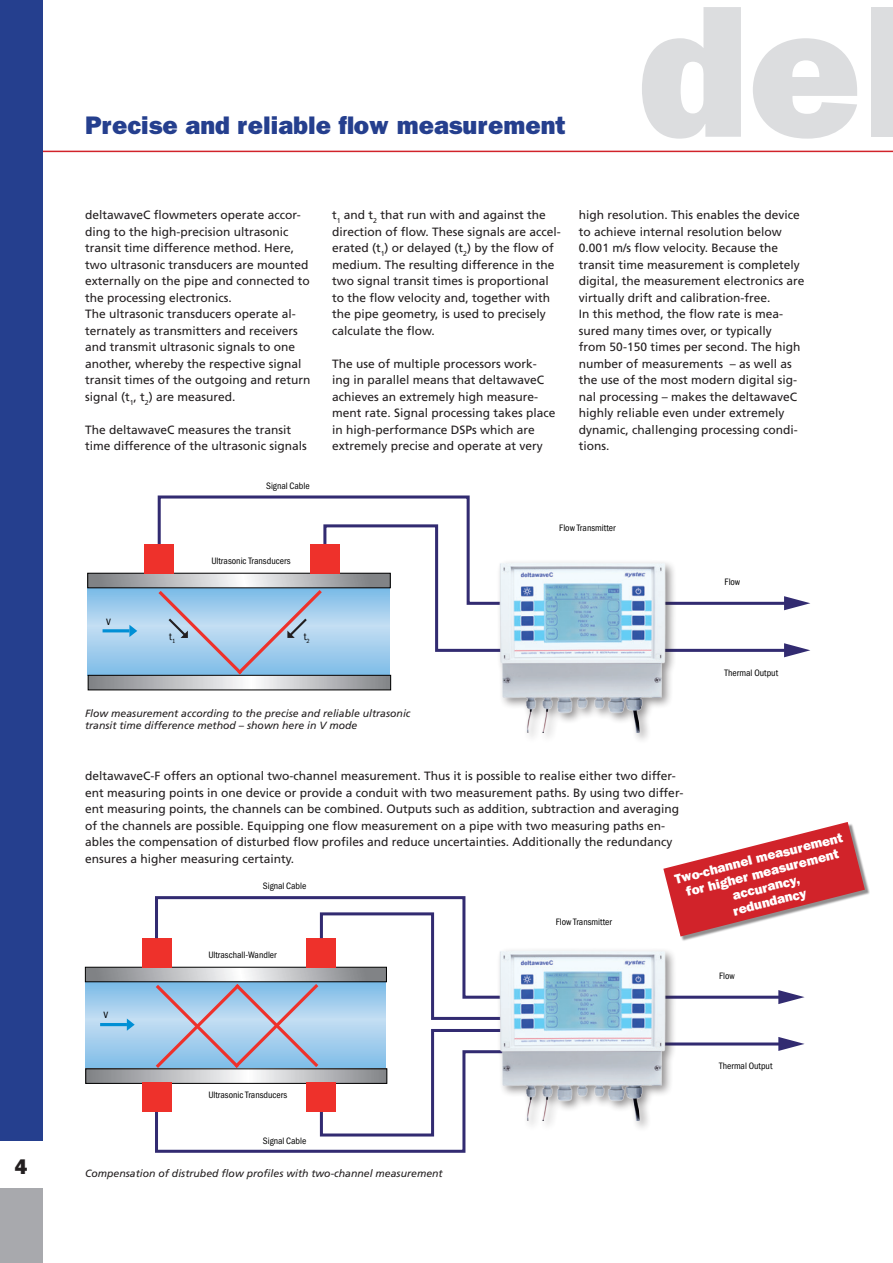
<style>
.page{position:relative;width:893px;height:1263px;background:#fff}
.page>*{position:absolute;margin:0;border:0;box-sizing:border-box;transform-origin:0 0}
.Head1{font:800 189px "Franklin Gothic";color:#dcdddf}
.Head1-2{font:800 25.5px "Franklin Gothic";color:#253f8e}
.t1{font:800 21px "Franklin Gothic";color:#231f20}
.Head2{font:800 13.5px/15px "Franklin Gothic";color:#fff;text-align:center}
.t2{font:condensed 12.9px "Franklin Gothic";color:#000}
.t3{font:condensed 12.75px "Franklin Gothic";color:#000}
.t4{font:12px/16.5px "Frutiger";color:#231f20}
.t5{font:condensed 10.65px "Franklin Gothic";color:#000}
.Bildtext{font:italic 10.5px/12px "Frutiger";color:#231f20}
.t6{font:condensed 9.6px "Franklin Gothic";color:#000}
</style>
<div class="page">
<svg style="left:43px;top:150px;width:850px;height:3px;background:#e79094"></svg>
<svg style="left:90px;top:677px;width:299px;height:11px;background:#bdbfc1"></svg>
<div style="left:88px;top:675px;width:303px;height:15px;border:1px solid #000"></div>
<div style="left:145px;top:544px;width:29px;height:29px;background:#ee312b"></div>
<svg style="left:157px;top:495px;width:313px;height:78px"></svg>
<svg style="left:792px;top:598px;width:18px;height:10px"></svg>
<svg style="left:322px;top:523px;width:470px;height:129px"></svg>
<svg style="left:784px;top:643px;width:26px;height:14px"></svg>
<svg style="left:88px;top:573px;width:302px;height:101px;background:#a0c1dc"></svg>
<img style="left:487px;top:552px;width:191px;height:181px">
<hr style="left:609px;top:996px;width:174px;height:3px;background:#322b71">
<svg style="left:778px;top:990px;width:27px;height:14px"></svg>
<hr style="left:601px;top:1042px;width:182px;height:3px;background:#322b71">
<svg style="left:778px;top:1037px;width:27px;height:14px"></svg>
<svg style="left:85px;top:896px;width:402px;height:257px"></svg>
<img style="left:487px;top:950px;width:191px;height:170px">
<div style="left:664px;top:823px;width:205px;height:118px;background:#231f20;opacity:.5"></div>
<svg style="left:663px;top:822px;width:202px;height:114px"></svg>
<div style="left:0;top:0;width:43px;height:1141px;background:#253f8e"></div>
<div style="left:0;top:1188px;width:43px;height:75px;background:#a8a9ad"></div>
<h3 class="t1" style="left:15px;top:1154px;width:14px">4</h3>
<p class="Head1-2" style="left:85px;top:110px;width:482px">Precise and reliable flow measurement</p>
<p class="Head1" style="left:639px;top:-39px;width:281px">del</p>
<p class="t4" style="left:85px;top:206px;width:226px">deltawaveC flowmeters operate accor&shy;ding to the high-precision ultrasonic transit time difference method. Here, two ultrasonic transducers are mounted externally on the pipe and connected to the processing electronics.</p>
<p class="t4" style="left:85px;top:305px;width:227px">The ultrasonic transducers operate al&shy;ternately as transmitters and receivers and transmit ultrasonic signals to one another, whereby the respective signal transit times of the outgoing and return signal (t<sub>1</sub>, t<sub>2</sub>) are measured.</p>
<p class="t4" style="left:85px;top:421px;width:223px">The deltawaveC measures the transit time difference of the ultrasonic signals</p>
<p class="t6" style="left:266px;top:480px;width:45px">Signal Cable</p>
<p class="t4" style="left:332px;top:206px;width:230px">t<sub>1</sub> and t<sub>2</sub> that run with and against the direction of flow. These signals are accel&shy;erated (t<sub>1</sub>) or delayed (t<sub>2</sub>) by the flow of medium. The resulting difference in the two signal transit times is proportional to the flow velocity and, together with the pipe geometry, is used to precisely calculate the flow.</p>
<p class="t4" style="left:332px;top:355px;width:225px">The use of multiple processors work&shy;ing in parallel means that deltawaveC achieves an extremely high measure&shy;ment rate. Signal processing takes place in high-performance DSPs which are extremely precise and operate at very</p>
<p class="t4" style="left:579px;top:206px;width:227px">high resolution. This enables the device to achieve internal resolution below 0.001 m/s flow velocity. Because the transit time measurement is completely digital, the measurement electronics are virtually drift and calibration-free.</p>
<p class="t4" style="left:579px;top:305px;width:223px">In this method, the flow rate is mea&shy;sured many times over, or typically from 50-150 times per second. The high number of measurements – as well as the use of the most modern digital sig&shy;nal processing – makes the deltawaveC highly reliable even under extremely dynamic, challenging processing condi&shy;tions.</p>
<p class="t2" style="left:106px;top:613px;width:6px">v</p>
<p class="t5" style="left:169px;top:630px;width:7px">t<sub>1</sub></p>
<p class="t6" style="left:211px;top:555px;width:81px">Ultrasonic Transducers</p>
<p class="t5" style="left:304px;top:630px;width:7px">t<sub>2</sub></p>
<p class="Bildtext" style="left:85px;top:707px;width:327px">Flow measurement according to the precise and reliable ultrasonic transit time difference method – shown here in V mode</p>
<p class="t6" style="left:559px;top:522px;width:58px">Flow Transmitter</p>
<p class="t6" style="left:725px;top:576px;width:17px">Flow</p>
<p class="t6" style="left:725px;top:667px;width:55px">Thermal Output</p>
<p class="t4" style="left:85px;top:767px;width:600px">deltawaveC-F offers an optional two-channel measurement. Thus it is possible to realise either two differ&shy;ent measuring points in one device or provide a conduit with two measurement paths. By using two differ&shy;ent measuring points, the channels can be combined. Outputs such as addition, subtraction and averaging of the channels are possible. Equipping one flow measurement on a pipe with two measuring paths en&shy;ables the compensation of disturbed flow profiles and reduce uncertainties. Additionally the redundancy ensures a higher measuring certainty.</p>
<p class="Head2" style="left:673px;top:871px;width:175px;rotate:-14deg">Two-channel measurement for higher measurement accurancy,</p>
<p class="t6" style="left:263px;top:881px;width:45px">Signal Cable</p>
<p class="Head2" style="left:731px;top:903px;width:77px;rotate:-14deg">redundancy</p>
<p class="t3" style="left:104px;top:1007px;width:6px">v</p>
<p class="t6" style="left:208px;top:949px;width:70px">Ultraschall-Wandler</p>
<p class="t6" style="left:208px;top:1089px;width:80px">Ultrasonic Transducers</p>
<p class="t6" style="left:263px;top:1135px;width:45px">Signal Cable</p>
<p class="Bildtext" style="left:85px;top:1167px;width:359px">Compensation of distrubed flow profiles with two-channel measurement</p>
<p class="t6" style="left:556px;top:916px;width:58px">Flow Transmitter</p>
<p class="t6" style="left:719px;top:970px;width:17px">Flow</p>
<p class="t6" style="left:719px;top:1061px;width:55px">Thermal Output</p>
</div>
